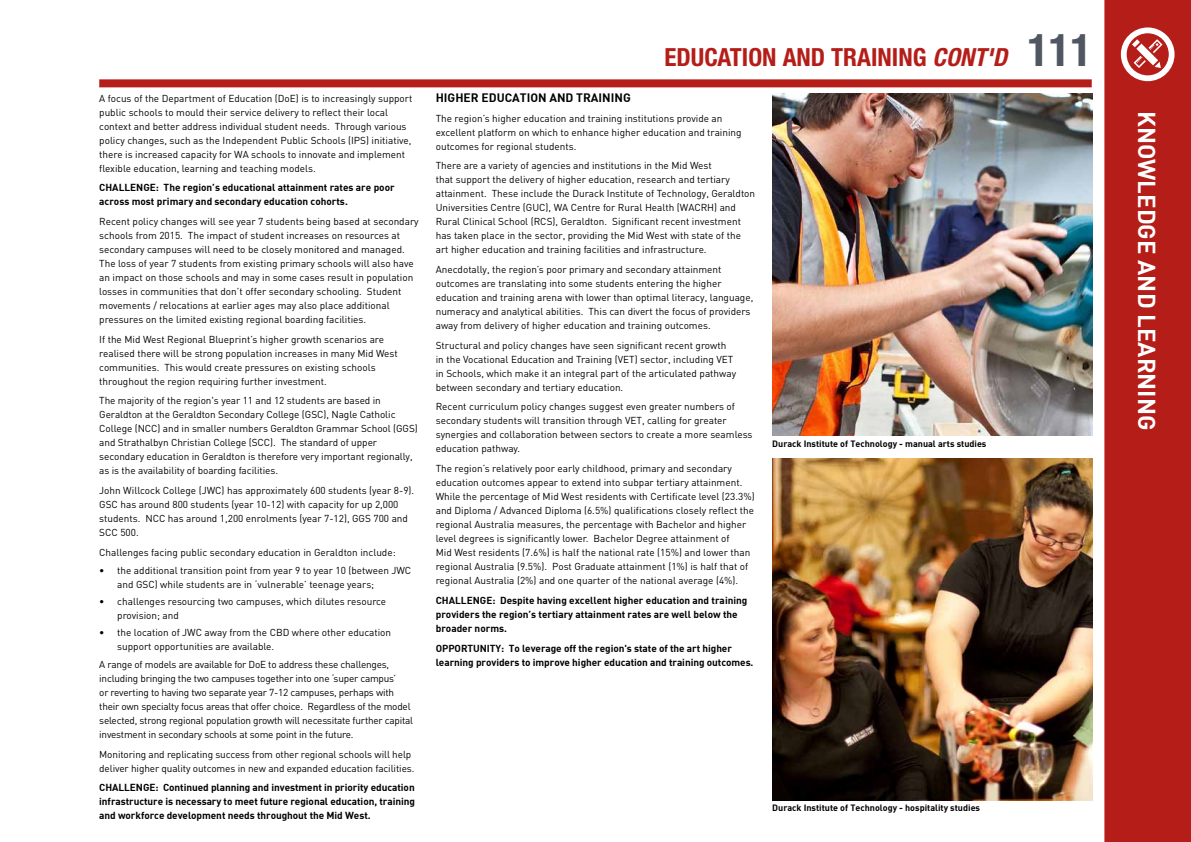
<style>
.page{position:relative;width:1191px;height:842px;background:#fff}
.page>*{position:absolute;margin:0;border:0;box-sizing:border-box;transform-origin:0 0}
.t1{font:700 condensed 45px "Helvetica Neue LT Std";color:#515762}
.t2{font:700 condensed 25px "Helvetica Neue LT Std";color:#b51d18}
.t3{font:700 24px "DI Nbek";color:#fff}
.t4{font:700 12px "DI Nbek";color:#000}
.t5{font:10px/14px "DIN";color:#000}
.t6{font:700 10px/14px "DI Nbek";color:#000}
.t7{font:10px/14px "DIN";letter-spacing:-.02em;color:#000}
.t8{font:700 9px "DI Nbek";color:#000}
.s1{font-style:italic}
</style>
<div class="page">
<div style="left:1104px;top:0;width:87px;height:842px;background:#b51d18"></div>
<div style="left:99px;top:79px;width:992px;height:8px;background:#b51d18"></div>
<div style="left:1120px;top:27px;width:54px;height:54px;border:6px solid #fff;border-radius:50%"></div>
<svg style="left:1132px;top:39px;width:30px;height:29px"></svg>
<img style="left:772px;top:94px;width:320px;height:341px">
<img style="left:772px;top:459px;width:320px;height:341px">
<p class="t5" style="left:99px;top:91px;width:315px">A focus of the Department of Education (DoE) is to increasingly support public schools to mould their service delivery to reflect their local context and better address individual student needs. Through various policy changes, such as the Independent Public Schools (IPS) initiative, there is increased capacity for WA schools to innovate and implement flexible education, learning and teaching models.</p>
<p class="t6" style="left:99px;top:180px;width:297px">CHALLENGE: The region’s educational attainment rates are poor across most primary and secondary education cohorts.</p>
<p class="t5" style="left:99px;top:214px;width:321px">Recent policy changes will see year 7 students being based at secondary schools from 2015. The impact of student increases on resources at secondary campuses will need to be closely monitored and managed.<br>The loss of year 7 students from existing primary schools will also have an impact on those schools and may in some cases result in population losses in communities that don’t offer secondary schooling. Student movements / relocations at earlier ages may also place additional pressures on the limited existing regional boarding facilities.</p>
<p class="t5" style="left:99px;top:332px;width:300px">If the Mid West Regional Blueprint’s higher growth scenarios are realised there will be strong population increases in many Mid West communities. This would create pressures on existing schools throughout the region requiring further investment.</p>
<p class="t5" style="left:99px;top:394px;width:320px">The majority of the region's year 11 and 12 students are based in Geraldton at the Geraldton Secondary College (GSC), Nagle Catholic College (NCC) and in smaller numbers Geraldton Grammar School (GGS) and Strathalbyn Christian College (SCC). The standard of upper secondary education in Geraldton is therefore very important regionally, as is the availability of boarding facilities.</p>
<p class="t5" style="left:99px;top:483px;width:316px">John Willcock College (JWC) has approximately 600 students (year 8-9).<br>GSC has around 800 students (year 10-12) with capacity for up 2,000 students. NCC has around 1,200 enrolments (year 7-12), GGS 700 and SCC 500.</p>
<p class="t5" style="left:99px;top:545px;width:298px">Challenges facing public secondary education in Geraldton include:</p>
<p class="t5" style="left:117px;top:563px;width:295px;text-indent:-18px">• the additional transition point from year 9 to year 10 (between JWC and GSC) while students are in ‘vulnerable’ teenage years;</p>
<p class="t5" style="left:117px;top:594px;width:270px;text-indent:-18px">• challenges resourcing two campuses, which dilutes resource provision; and</p>
<p class="t5" style="left:117px;top:625px;width:275px;text-indent:-18px">• the location of JWC away from the CBD where other education support opportunities are available.</p>
<p class="t7" style="left:99px;top:657px;width:315px">A range of models are available for DoE to address these challenges, including bringing the two campuses together into one ‘super campus’<br>or reverting to having two separate year 7-12 campuses, perhaps with their own specialty focus areas that offer choice. Regardless of the model selected, strong regional population growth will necessitate further capital investment in secondary schools at some point in the future.</p>
<p class="t5" style="left:99px;top:747px;width:317px">Monitoring and replicating success from other regional schools will help deliver higher quality outcomes in new and expanded education facilities.</p>
<p class="t6" style="left:99px;top:780px;width:317px;text-align:justify">CHALLENGE: Continued planning and investment in priority education infrastructure is necessary to meet future regional education, training and workforce development needs throughout the Mid West.</p>
<h2 class="t2" style="left:664px;top:42px;width:344px">EDUCATION AN D TRAINING <span class="s1">CONT'D</span></h2>
<p class="t4" style="left:436px;top:90px;width:16px">Higher</p>
<p class="t4" style="left:481px;top:90px;width:9px">education</p>
<p class="t4" style="left:549px;top:90px;width:9px">and</p>
<p class="t4" style="left:576px;top:90px;width:8px">training</p>
<p class="t5" style="left:436px;top:111px;width:307px">The region’s higher education and training institutions provide an excellent platform on which to enhance higher education and training outcomes for regional students.</p>
<p class="t5" style="left:436px;top:159px;width:321px">There are a variety of agencies and institutions in the Mid West<br>that support the delivery of higher education, research and tertiary attainment. These include the Durack Institute of Technology, Geraldton Universities Centre (GUC), WA Centre for Rural Health (WACRH) and Rural Clinical School (RCS), Geraldton. Significant recent investment has taken place in the sector, providing the Mid West with state of the art higher education and training facilities and infrastructure.</p>
<p class="t5" style="left:436px;top:262px;width:319px">Anecdotally, the region’s poor primary and secondary attainment outcomes are translating into some students entering the higher education and training arena with lower than optimal literacy, language, numeracy and analytical abilities. This can divert the focus of providers away from delivery of higher education and training outcomes.</p>
<p class="t5" style="left:436px;top:338px;width:302px">Structural and policy changes have seen significant recent growth in the Vocational Education and Training (VET) sector, including VET in Schools, which make it an integral part of the articulated pathway between secondary and tertiary education.</p>
<p class="t5" style="left:436px;top:400px;width:318px">Recent curriculum policy changes suggest even greater numbers of secondary students will transition through VET, calling for greater synergies and collaboration between sectors to create a more seamless education pathway.</p>
<p class="t5" style="left:436px;top:461px;width:320px">The region’s relatively poor early childhood, primary and secondary education outcomes appear to extend into subpar tertiary attainment.<br>While the percentage of Mid West residents with Certificate level (23.3%) and Diploma / Advanced Diploma (6.5%) qualifications closely reflect the regional Australia measures, the percentage with Bachelor and higher level degrees is significantly lower. Bachelor Degree attainment of<br>Mid West residents (7.6%) is half the national rate (15%) and lower than regional Australia (9.5%). Post Graduate attainment (1%) is half that of regional Australia (2%) and one quarter of the national average (4%).</p>
<p class="t6" style="left:436px;top:593px;width:313px">CHALLENGE: Despite having excellent higher education and training providers the region’s tertiary attainment rates are well below the broader norms.</p>
<p class="t6" style="left:436px;top:640px;width:319px">OPPORTUNITY: To leverage off the region's state of the art higher learning providers to improve higher education and training outcomes.</p>
<p class="t8" style="left:772px;top:437px;width:216px">Durack Institute of Technology - manual arts studies</p>
<p class="t8" style="left:772px;top:802px;width:209px">Durack Institute of Technology - hospitality studies</p>
<h1 class="t1" style="left:1027px;top:23px;width:66px">111</h1>
<h3 class="t3" style="left:1162px;top:111px;width:321px;rotate:90deg">KNOWLEDGE AND LEARNING</h3>
</div>
